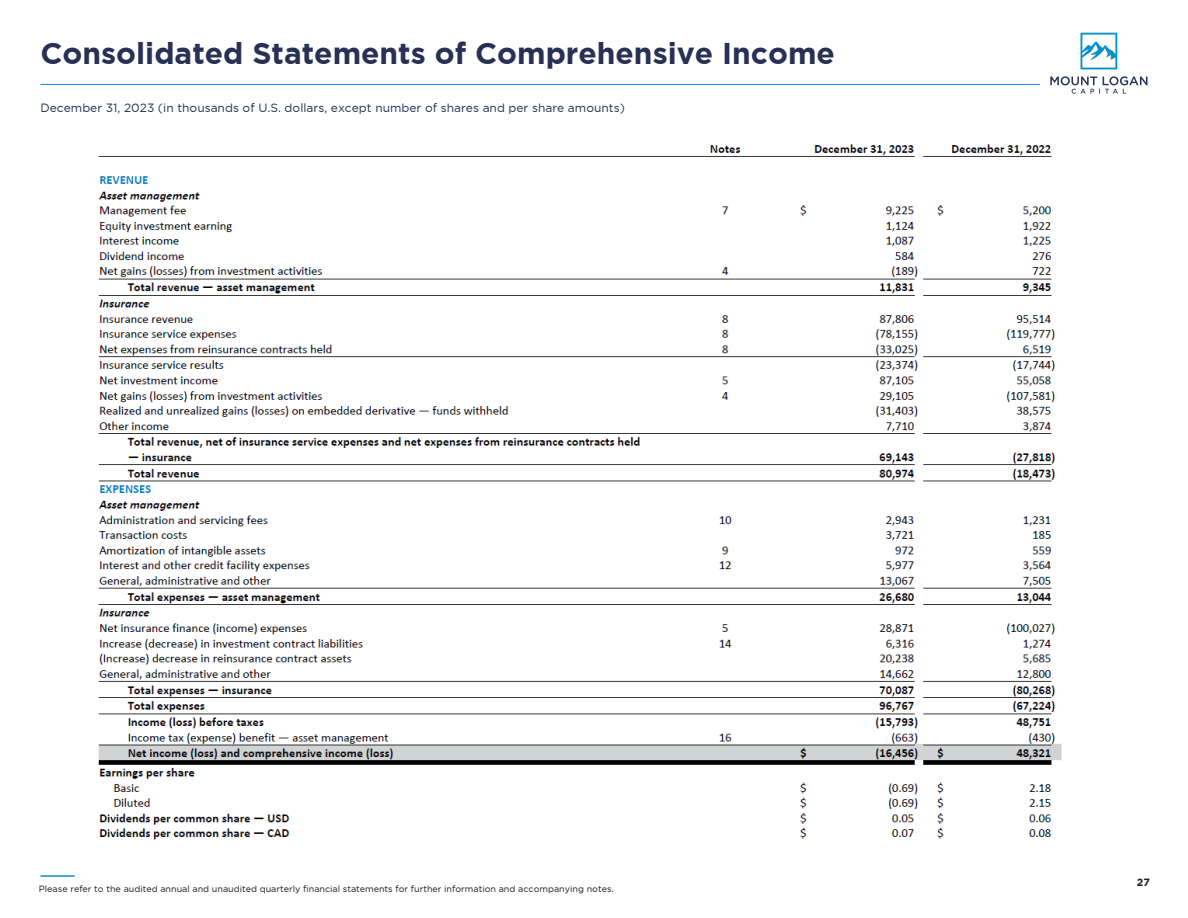
<style>
.page{position:relative;width:1188px;height:918px;background:#fff}
.page>*{position:absolute;margin:0;border:0;box-sizing:border-box;transform-origin:0 0}
.t1{font:700 30px "Gotham";color:#283154}
.t2{font:12px "Gotham";color:#283154}
.t3{font:700 10.5px "Gotham";color:#231f20}
.t4{font:9px "Gotham";color:#231f20}
</style>
<div class="page">
<img style="left:98px;top:144px;width:964px;height:696px">
<hr style="left:40px;top:875px;width:35px;height:2px;background:#0691c9">
<svg style="left:1050px;top:76px;width:98px;height:18px"></svg>
<svg style="left:1081px;top:33px;width:36px;height:36px"></svg>
<hr style="left:40px;top:84px;width:1000px;height:1px;background:#0691c9">
<p class="t1" style="left:40px;top:36px;width:796px">Consolidated Statements of Comprehensive Income</p>
<p class="t2" style="left:40px;top:101px;width:586px">December 31, 2023 (in thousands of U.S. dollars, except number of shares and per share amounts)</p>
<p class="t4" style="left:39px;top:884px;width:576px">Please refer to the audited annual and unaudited quarterly financial statements for further information and accompanying notes.</p>
<p class="t3" style="left:1137px;top:876px;width:15px">27</p>
</div>
